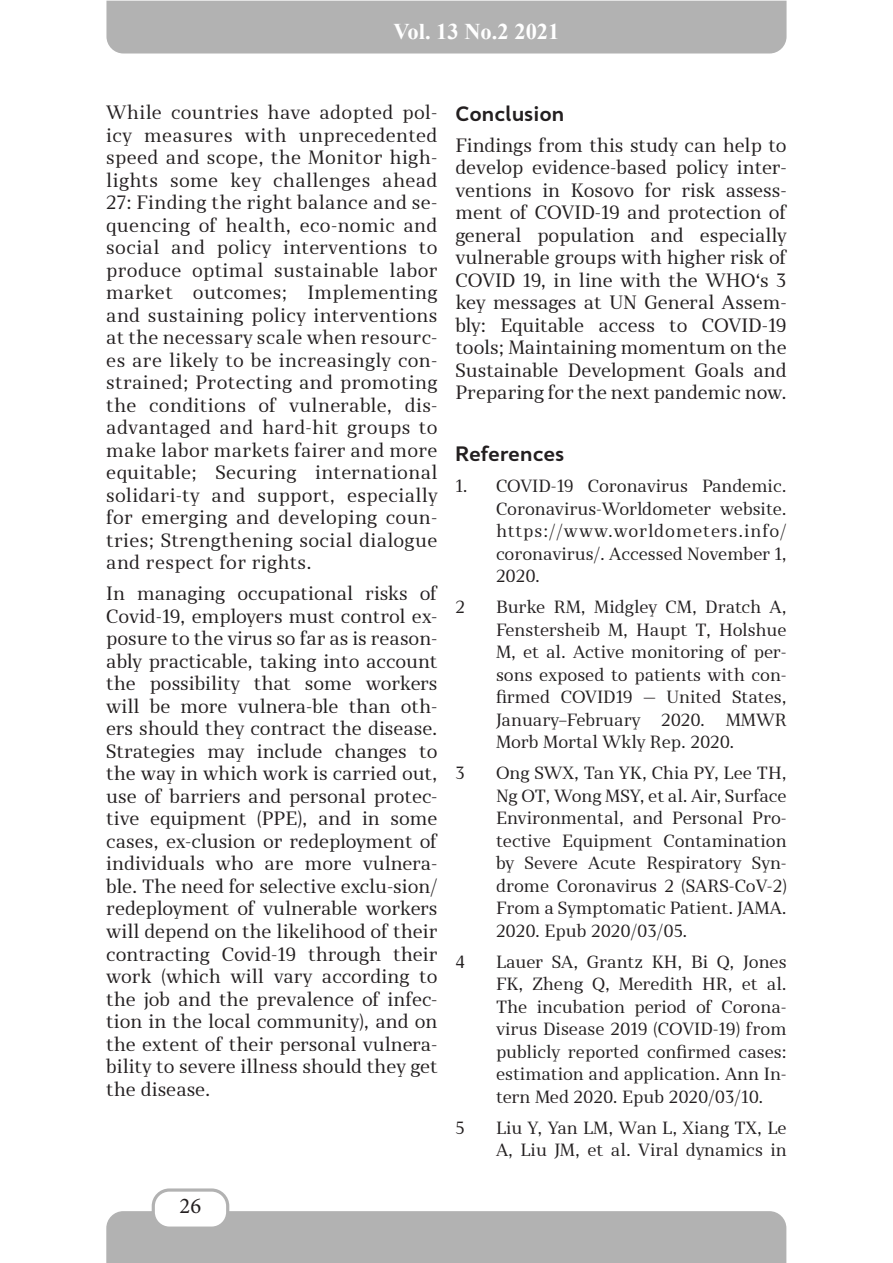
<style>
.page{position:relative;width:893px;height:1263px;background:#fff}
.page>*{position:absolute;margin:0;border:0;box-sizing:border-box;transform-origin:0 0}
.t1{font:700 22.5px "Times New Roman";color:#fff}
.t2{font:22.5px "Minion Pro";color:#231f20}
.t3{font:700 19.5px "Skola Sans";color:#231f20}
.t4{font:18px/22.5px "Skola Serif";color:#231f20;text-align:justify}
.t5{font:16.5px/22.5px "Skola Serif";color:#231f20;text-align:justify}
</style>
<div class="page">
<div style="left:106px;top:1px;width:680px;height:53px;background:#b2b2b2"></div>
<div style="left:106px;top:1211px;width:680px;height:52px;background:#b2b2b2"></div>
<div style="left:153px;top:1190px;width:75px;height:38px;background:#fff;border-radius:16px"></div>
<div style="left:152px;top:1188px;width:77px;height:42px;border:3px solid #b2b2b2;border-radius:16px"></div>
<p class="t1" style="left:393px;top:15px;width:168px">Vol. 13 No.2 2021</p>
<p class="t4" style="left:106px;top:101px;width:333px">While countries have adopted pol&shy;icy measures with unprecedented speed and scope, the Monitor high&shy;lights some key challenges ahead 27: Finding the right balance and se&shy;quencing of health, eco-nomic and social and policy interventions to produce optimal sustainable labor market outcomes; Implementing and sustaining policy interventions at the necessary scale when resourc&shy;es are likely to be increasingly con&shy;strained; Protecting and promoting the conditions of vulnerable, dis&shy;advantaged and hard-hit groups to make labor markets fairer and more equitable; Securing international solidari-ty and support, especially for emerging and developing coun&shy;tries; Strengthening social dialogue and respect for rights.</p>
<p class="t4" style="left:106px;top:582px;width:333px">In managing occupational risks of Covid-19, employers must control ex&shy;posure to the virus so far as is reason&shy;ably practicable, taking into account the possibility that some workers will be more vulnera-ble than oth&shy;ers should they contract the disease.<br>Strategies may include changes to the way in which work is carried out, use of barriers and personal protec&shy;tive equipment (PPE), and in some cases, ex-clusion or redeployment of individuals who are more vulnera&shy;ble. The need for selective exclu-sion/ redeployment of vulnerable workers will depend on the likelihood of their contracting Covid-19 through their work (which will vary according to the job and the prevalence of infec&shy;tion in the local community), and on the extent of their personal vulnera&shy;bility to severe illness should they get the disease.</p>
<p class="t2" style="left:180px;top:1190px;width:23px">26</p>
<p class="t3" style="left:455px;top:101px;width:111px">Conclusion</p>
<p class="t4" style="left:455px;top:134px;width:333px">Findings from this study can help to develop evidence-based policy inter&shy;ventions in Kosovo for risk assess&shy;ment of COVID-19 and protection of general population and especially vulnerable groups with higher risk of COVID 19, in line with the WHO‘s 3 key messages at UN General Assem&shy;bly: Equitable access to COVID-19 tools; Maintaining momentum on the Sustainable Development Goals and Preparing for the next pandemic now.</p>
<p class="t3" style="left:455px;top:442px;width:110px">References</p>
<p class="t5" style="left:496px;top:475px;width:292px;text-indent:-40px">1. COVID-19 Coronavirus Pandemic.<br>Coronavirus-Worldometer website. https://www.worldometers.info/ coronavirus/. Accessed November 1, 2020.</p>
<p class="t5" style="left:455px;top:596px;width:11px">2</p>
<p class="t5" style="left:496px;top:596px;width:292px">Burke RM, Midgley CM, Dratch A, Fenstersheib M, Haupt T, Holshue M, et al. Active monitoring of per&shy;sons exposed to patients with con&shy;firmed COVID19 — United States, January–February</p>
<p class="t5" style="left:661px;top:708px;width:45px">2020.</p>
<p class="t5" style="left:496px;top:708px;width:292px;text-indent:230px">MMWR<br>Morb Mortal Wkly Rep. 2020.</p>
<p class="t5" style="left:455px;top:762px;width:11px">3</p>
<p class="t5" style="left:496px;top:762px;width:292px">Ong SWX, Tan YK, Chia PY, Lee TH, Ng OT, Wong MSY, et al. Air, Surface Environmental, and Personal Pro&shy;tective Equipment Contamination by Severe Acute Respiratory Syn&shy;drome Coronavirus 2 (SARS-CoV-2)<br>From a Symptomatic Patient. JAMA.<br>2020. Epub 2020/03/05.</p>
<p class="t5" style="left:455px;top:950px;width:11px">4</p>
<p class="t5" style="left:496px;top:950px;width:292px">Lauer SA, Grantz KH, Bi Q, Jones FK, Zheng Q, Meredith HR, et al.<br>The incubation period of Corona&shy;virus Disease 2019 (COVID-19) from publicly reported confirmed cases: estimation and application. Ann In&shy;tern Med 2020. Epub 2020/03/10.</p>
<p class="t5" style="left:455px;top:1116px;width:11px">5</p>
<p class="t5" style="left:496px;top:1116px;width:292px">Liu Y, Yan LM, Wan L, Xiang TX, Le<br>A, Liu JM, et al. Viral dynamics in</p>
</div>
